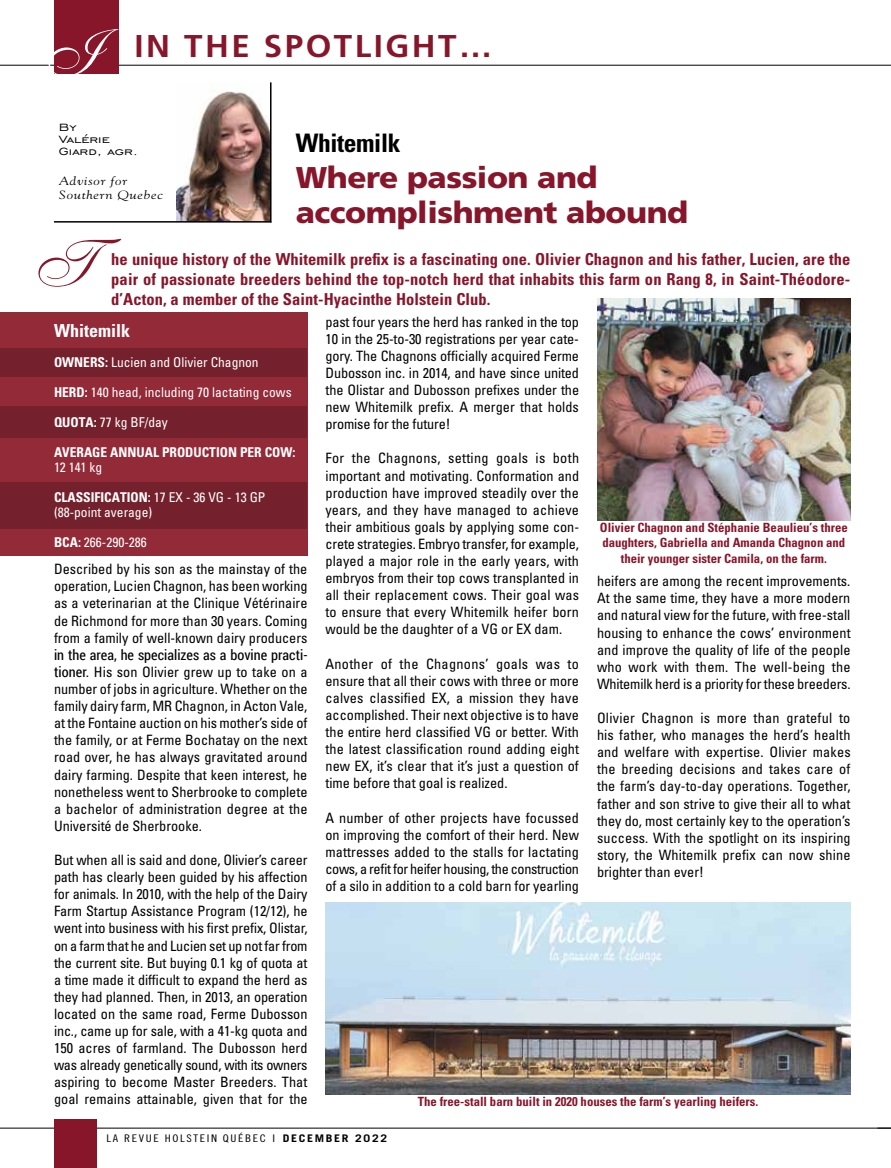
<style>
.page{position:relative;width:891px;height:1168px;background:#fff}
.page>*{position:absolute;margin:0;border:0;box-sizing:border-box;transform-origin:0 0}
.t1{font:67.05px "Shelley Allegro Script";color:#87162b}
.t2{font:700 31.5px "Frutiger";letter-spacing:.075em;color:#87162b;scale:1.05 1}
.t3{font:900 30px/35.2px "Frutiger";letter-spacing:-.015em;color:#87162b;scale:1.05 1}
.t4{font:700 condensed 25.5px "Univers";letter-spacing:-.015em;color:#000}
.t5{font:700 condensed 18px "Univers";color:#fff}
.t6{font:700 condensed 16.5px/19.8px "Univers";letter-spacing:.005em;color:#87162b;text-align:justify}
.t7{font:condensed 14.25px/17.1px "Univers";color:#000;text-align:justify}
.t8{font:14.25px "Roboto Condensed";color:#000}
.t9{font:condensed 13.5px/15px "Univers";color:#fff}
.t10{font:700 condensed 13.5px "Univers";color:#fff}
.t11{font:13.5px/12px "Engravers Gothic BT";color:#000;scale:1.2 1}
.t12{font:700 condensed 12.75px/15.3px "Univers";color:#87162b;text-align:center}
.t13{font:italic 12px/13.5px "Goudy";letter-spacing:.05em;color:#000;scale:1.2 1}
.t14{font:10.5px "Trade Gothic Cond Eighteen";letter-spacing:.135em;color:#000;scale:1.15 1}
.s1{font-family:"Shelley Allegro Script";font-weight:400;font-size:67.05px;color:#fff}
.s2{font-weight:700}
.s3{font-family:"Roboto Condensed";font-stretch:normal}
.s4{font-family:"Trade Gothic Bold Cond Twenty";font-size:21px;color:#fff}
.s5{font-family:"Trade Gothic"}
.s6{font-family:"Trade Gothic";font-weight:700}
</style>
<div class="page">
<hr style="left:0;top:65px;width:891px;height:1px;background:#000">
<hr style="left:0;top:1128px;width:891px;height:1px;background:#000">
<div style="left:54px;top:0;width:64px;height:74px;background:#87162b"></div>
<div style="left:54px;top:1119px;width:43px;height:49px;background:#87162b"></div>
<img style="left:176px;top:90px;width:94px;height:131px">
<hr style="left:270px;top:82px;width:2px;height:140px;background:#000">
<hr style="left:54px;top:221px;width:217px;height:2px;background:#000">
<img style="left:597px;top:298px;width:253px;height:222px">
<img style="left:326px;top:902px;width:524px;height:192px">
<div style="left:0;top:313px;width:308px;height:243px;background:#922a38"></div>
<div style="left:0;top:348px;width:307px;height:28px;background:#75212d"></div>
<div style="left:0;top:482px;width:307px;height:47px;background:#75212d"></div>
<div style="left:0;top:407px;width:307px;height:31px;background:#75212d"></div>
<h2 class="t2" style="left:36px;top:28px;width:436px"><span class="s1">I</span> IN THE SPOTLIGHT…</h2>
<p class="t11" style="left:59px;top:121px;width:68px">By<br>Valérie<br>Giard, agr.</p>
<p class="t13" style="left:59px;top:174px;width:88px">Advisor for<br>Southern Quebec</p>
<h3 class="t4" style="left:296px;top:128px;width:106px">Whitemilk</h3>
<h3 class="t3" style="left:296px;top:159px;width:375px">Where passion and accomplishment abound</h3>
<h1 class="t1" style="left:28px;top:225px;width:95px">T</h1>
<p class="t6" style="left:111px;top:249px;width:741px">he unique history of the Whitemilk prefix is a fascinating one. Olivier Chagnon and his father, Lucien, are the pair of passionate breeders behind the top-notch herd that inhabits this farm on Rang 8, in Saint-Théodore&shy;d’Acton, a member of the Saint-Hyacinthe Holstein Club.</p>
<p class="t5" style="left:54px;top:319px;width:78px">Whitemilk</p>
<p class="t9" style="left:54px;top:354px;width:206px"><span class="s2">OWNERS:</span> Lucien and Olivier Chagnon</p>
<p class="t9" style="left:54px;top:384px;width:239px"><span class="s2">HERD:</span> 140 head, including 70 lactating cows</p>
<p class="t9" style="left:54px;top:414px;width:115px"><span class="s2">QUOTA:</span> 77 kg BF/day</p>
<p class="t10" style="left:54px;top:444px;width:243px">AVERAGE ANNUAL PRODUCTION PER COW:</p>
<p class="t9" style="left:54px;top:459px;width:50px">12 141 kg</p>
<p class="t9" style="left:54px;top:489px;width:213px"><span class="s2">CLASSIFICATION:</span> 17 EX - 36 VG - 13 GP (88-point average)</p>
<p class="t9" style="left:54px;top:534px;width:94px"><span class="s2">BCA:</span> 266-290-286</p>
<p class="t7" style="left:54px;top:560px;width:255px">Described by his son as the mainstay of the operation, Lucien Chagnon, has been working as a veterinarian at the Clinique Vétérinaire de Richmond for more than 30 years. Coming from a family of well-known dairy producers</p>
<p class="t8" style="left:54px;top:645px;width:255px">in the area, he specializes as a bovine practi-</p>
<p class="t7" style="left:54px;top:663px;width:255px"><span class="s3">tioner.</span> His son Olivier grew up to take on a number of jobs in agriculture. Whether on the family dairy farm, MR Chagnon, in Acton Vale, at the Fontaine auction on his mother’s side of the family, or at Ferme Bochatay on the next road over, he has always gravitated around dairy farming. Despite that keen interest, he nonetheless went to Sherbrooke to complete a bachelor of administration degree at the Université de Sherbrooke.</p>
<p class="t7" style="left:54px;top:851px;width:255px">But when all is said and done, Olivier’s career path has clearly been guided by his affection for animals. In 2010, with the help of the Dairy Farm Startup Assistance Program (12/12), he went into business with his first prefix, Olistar, on a farm that he and Lucien set up not far from the current site. But buying 0.1 kg of quota at a time made it difficult to expand the herd as they had planned. Then, in 2013, an operation located on the same road, Ferme Dubosson inc., came up for sale, with a 41-kg quota and 150 acres of farmland. The Dubosson herd was already genetically sound, with its owners aspiring to become Master Breeders. That goal remains attainable, given that for the</p>
<p class="t7" style="left:326px;top:313px;width:255px">past four years the herd has ranked in the top 10 in the 25-to-30 registrations per year cate&shy;gory. The Chagnons officially acquired Ferme Dubosson inc. in 2014, and have since united the Olistar and Dubosson prefixes under the new Whitemilk prefix. A merger that holds promise for the future!</p>
<p class="t7" style="left:326px;top:449px;width:255px">For the Chagnons, setting goals is both important and motivating. Conformation and production have improved steadily over the years, and they have managed to achieve their ambitious goals by applying some con&shy;crete strategies. Embryo transfer, for example, played a major role in the early years, with embryos from their top cows transplanted in all their replacement cows. Their goal was to ensure that every Whitemilk heifer born would be the daughter of a VG or EX dam.</p>
<p class="t7" style="left:326px;top:655px;width:255px">Another of the Chagnons’ goals was to ensure that all their cows with three or more calves classified EX, a mission they have accomplished. Their next objective is to have the entire herd classified VG or better. With the latest classification round adding eight new EX, it’s clear that it’s just a question of time before that goal is realized.</p>
<p class="t7" style="left:326px;top:808px;width:255px">A number of other projects have focussed on improving the comfort of their herd. New mattresses added to the stalls for lactating cows, a refit for heifer housing, the construction of a silo in addition to a cold barn for yearling</p>
<p class="t12" style="left:600px;top:519px;width:249px">Olivier Chagnon and Stéphanie Beaulieu’s three daughters, Gabriella and Amanda Chagnon and their younger sister Camila, on the farm.</p>
<p class="t7" style="left:597px;top:572px;width:255px">heifers are among the recent improvements.<br>At the same time, they have a more modern and natural view for the future, with free-stall housing to enhance the cows’ environment and improve the quality of life of the people who work with them. The well-being the Whitemilk herd is a priority for these breeders.</p>
<p class="t7" style="left:597px;top:709px;width:255px">Olivier Chagnon is more than grateful to his father, who manages the herd’s health and welfare with expertise. Olivier makes the breeding decisions and takes care of the farm’s day-to-day operations. Together, father and son strive to give their all to what they do, most certainly key to the operation’s success. With the spotlight on its inspiring story, the Whitemilk prefix can now shine brighter than ever!</p>
<p class="t12" style="left:418px;top:1093px;width:342px">The free-stall barn built in 2020 houses the farm’s yearling heifers.</p>
<p class="t14" style="left:70px;top:1132px;width:278px"><span class="s4">88</span> LA REVUE HOLSTEIN QUÉBEC <span class="s5">I</span> <span class="s6">DECEMBER 2022</span></p>
</div>
